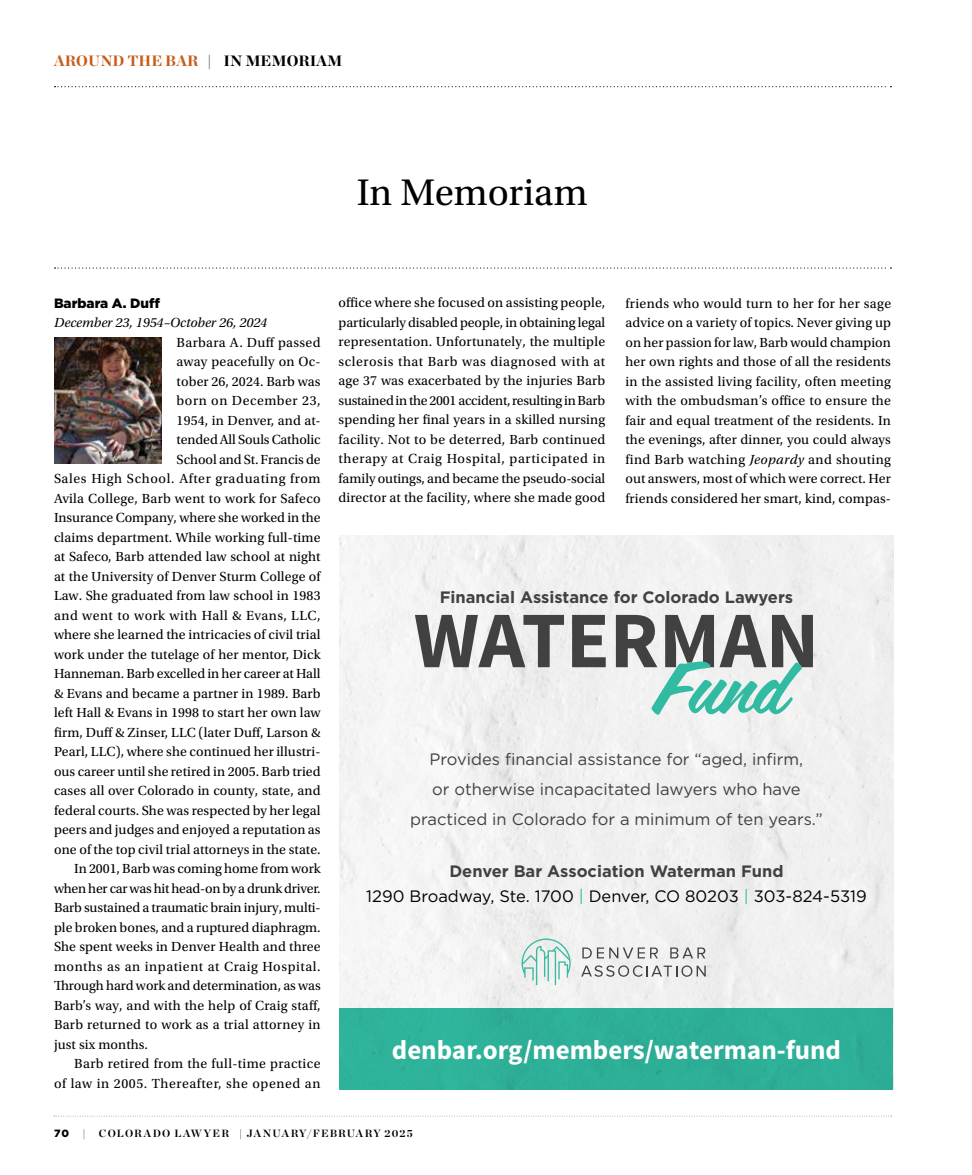
<style>
.page{position:relative;width:972px;height:1175px;background:#fff}
.page>*{position:absolute;margin:0;border:0;box-sizing:border-box;transform-origin:0 0}
.t1{font:700 80.1px "Source Sans Pro";color:#414142}
.t2{font:73.65px "Coffee Service";color:#31bba2}
.t3{font:39px "Utopia Std";color:#000}
.t4{font:700 27px "Source Sans Pro";color:#fff}
.t5{font:16.5px/30px "Gotham";color:#414142;text-align:center}
.t6{font:16.5px/25.5px "Gotham";color:#000;text-align:center}
.t7{font:700 16.5px "Gotham";color:#414142}
.t8{font:900 15px "Chronicle Display";color:#c85c1a}
.t9{font:13.8px/19.5px "Utopia Std";letter-spacing:.01em;color:#000;text-align:justify}
.t10{font:13.8px "Utopia Std";letter-spacing:.04em;color:#000}
.t11{font:13.8px "Utopia Std";letter-spacing:-.015em;color:#000}
.t12{font:13.8px "Utopia Std";letter-spacing:.045em;color:#000}
.t13{font:13.8px "Utopia Std";letter-spacing:.035em;color:#000}
.t14{font:italic 13.8px "Utopia Std";color:#000}
.t15{font:13.8px "Utopia Std";letter-spacing:-.01em;color:#000}
.t16{font:900 13.5px "Gotham";color:#000}
.t17{font:700 10.5px "Chronicle Display";letter-spacing:.115em;color:#000}
.t18{font:900 10.5px "Gotham";color:#000}
.s1{color:#000}
.s2{font-style:italic}
.s3{font-weight:700;color:#414142}
.s4{color:#31bba2}
</style>
<div class="page">
<svg style="left:54px;top:1115px;width:838px;height:1px"></svg>
<svg style="left:55px;top:86px;width:836px;height:1px"></svg>
<img style="left:54px;top:337px;width:108px;height:127px">
<svg style="left:55px;top:267px;width:836px;height:1px"></svg>
<div style="left:340px;top:536px;width:553px;height:472px;background:#f1f1f1"></div>
<div style="left:340px;top:1008px;width:553px;height:81px;background:#2eb098"></div>
<svg style="left:582px;top:947px;width:76px;height:11px"></svg>
<svg style="left:670px;top:947px;width:35px;height:11px"></svg>
<svg style="left:522px;top:938px;width:49px;height:47px"></svg>
<svg style="left:581px;top:965px;width:130px;height:11px"></svg>
<p class="t8" style="left:54px;top:48px;width:290px">AROUND THE BAR <span class="s1">| IN MEMORIAM</span></p>
<h3 class="t3" style="left:357px;top:171px;width:232px">In Memoriam</h3>
<p class="t16" style="left:54px;top:293px;width:108px">Barbara A. Duff</p>
<p class="t14" style="left:54px;top:315px;width:215px">December 23, 1954–October 26, 2024</p>
<p class="t9" style="left:177px;top:333px;width:145px">Barbara A. Duff passed</p>
<p class="t9" style="left:177px;top:352px;width:145px">away peacefully on Oc-</p>
<p class="t9" style="left:177px;top:372px;width:145px">tober 26, 2024. Barb was</p>
<p class="t10" style="left:177px;top:393px;width:145px">born on December 23,</p>
<p class="t9" style="left:177px;top:411px;width:145px">1954, in Denver, and at-</p>
<p class="t15" style="left:177px;top:432px;width:145px">tended All Souls Catholic</p>
<p class="t9" style="left:177px;top:449px;width:146px">School and St. Francis de</p>
<p class="t12" style="left:54px;top:471px;width:268px">Sales High School. After graduating from</p>
<p class="t9" style="left:54px;top:488px;width:268px">Avila College, Barb went to work for Safeco</p>
<p class="t9" style="left:54px;top:508px;width:268px">Insurance Company, where she worked in the</p>
<p class="t9" style="left:54px;top:527px;width:268px">claims department. While working full-time</p>
<p class="t9" style="left:54px;top:547px;width:268px">at Safeco, Barb attended law school at night</p>
<p class="t9" style="left:54px;top:566px;width:268px">at the University of Denver Sturm College of</p>
<p class="t9" style="left:54px;top:586px;width:268px">Law. She graduated from law school in 1983</p>
<p class="t13" style="left:54px;top:607px;width:268px">and went to work with Hall &amp; Evans, LLC,</p>
<p class="t9" style="left:54px;top:625px;width:268px">where she learned the intricacies of civil trial</p>
<p class="t9" style="left:54px;top:644px;width:268px">work under the tutelage of her mentor, Dick</p>
<p class="t9" style="left:54px;top:664px;width:268px">Hanneman. Barb excelled in her career at Hall</p>
<p class="t9" style="left:54px;top:683px;width:268px">&amp; Evans and became a partner in 1989. Barb</p>
<p class="t9" style="left:54px;top:703px;width:268px">left Hall &amp; Evans in 1998 to start her own law</p>
<p class="t9" style="left:54px;top:722px;width:268px">firm, Duff &amp; Zinser, LLC (later Duff, Larson &amp;</p>
<p class="t9" style="left:54px;top:742px;width:268px">Pearl, LLC), where she continued her illustri-</p>
<p class="t9" style="left:54px;top:761px;width:268px">ous career until she retired in 2005. Barb tried</p>
<p class="t9" style="left:54px;top:781px;width:268px">cases all over Colorado in county, state, and</p>
<p class="t9" style="left:54px;top:800px;width:268px">federal courts. She was respected by her legal</p>
<p class="t9" style="left:54px;top:820px;width:268px">peers and judges and enjoyed a reputation as</p>
<p class="t9" style="left:54px;top:839px;width:268px">one of the top civil trial attorneys in the state.</p>
<p class="t9" style="left:74px;top:859px;width:248px">In 2001, Barb was coming home from work</p>
<p class="t11" style="left:54px;top:880px;width:268px">when her car was hit head-on by a drunk driver.</p>
<p class="t9" style="left:54px;top:898px;width:268px">Barb sustained a traumatic brain injury, multi-</p>
<p class="t9" style="left:54px;top:917px;width:268px">ple broken bones, and a ruptured diaphragm.</p>
<p class="t9" style="left:54px;top:937px;width:268px">She spent weeks in Denver Health and three</p>
<p class="t10" style="left:54px;top:958px;width:268px">months as an inpatient at Craig Hospital.</p>
<p class="t9" style="left:54px;top:976px;width:268px">Through hard work and determination, as was</p>
<p class="t9" style="left:54px;top:995px;width:268px">Barb’s way, and with the help of Craig staff,</p>
<p class="t9" style="left:54px;top:1015px;width:268px">Barb returned to work as a trial attorney in</p>
<p class="t9" style="left:54px;top:1034px;width:96px">just six months.</p>
<p class="t9" style="left:74px;top:1054px;width:248px">Barb retired from the full-time practice</p>
<p class="t10" style="left:54px;top:1075px;width:268px">of law in 2005. Thereafter, she opened an</p>
<p class="t9" style="left:339px;top:293px;width:268px">office where she focused on assisting people, particularly disabled people, in obtaining legal representation. Unfortunately, the multiple sclerosis that Barb was diagnosed with at age 37 was exacerbated by the injuries Barb sustained in the 2001 accident, resulting in Barb spending her final years in a skilled nursing facility. Not to be deterred, Barb continued therapy at Craig Hospital, participated in family outings, and became the pseudo-social director at the facility, where she made good</p>
<p class="t9" style="left:626px;top:294px;width:267px">friends who would turn to her for her sage advice on a variety of topics. Never giving up on her passion for law, Barb would champion her own rights and those of all the residents in the assisted living facility, often meeting with the ombudsman’s office to ensure the fair and equal treatment of the residents. In the evenings, after dinner, you could always find Barb watching <span class="s2">Jeopardy</span> and shouting out answers, most of which were correct. Her friends considered her smart, kind, compas-</p>
<p class="t7" style="left:440px;top:586px;width:355px">Financial Assistance for Colorado Lawyers</p>
<h1 class="t1" style="left:414px;top:589px;width:407px">WATERMAN</h1>
<h2 class="t2" style="left:654px;top:638px;width:133px">Fund</h2>
<p class="t5" style="left:410px;top:743px;width:414px">Provides financial assistance for “aged, infirm,<br>or otherwise incapacitated lawyers who have practiced in Colorado for a minimum of ten years.”</p>
<p class="t6" style="left:366px;top:858px;width:502px"><span class="s3">Denver Bar Association Waterman Fund<br></span>1290 Broadway, Ste. 1700 <span class="s4">|</span> Denver, CO 80203 <span class="s4">|</span> 303-824-5319</p>
<h3 class="t4" style="left:392px;top:1032px;width:451px">denbar.org/members/waterman-fund</h3>
<p class="t18" style="left:54px;top:1126px;width:17px">70</p>
<p class="t17" style="left:82px;top:1125px;width:5px">|</p>
<p class="t17" style="left:99px;top:1125px;width:315px">COLORADO LAWYER | JANUARY/FEBRUARY 2025</p>
</div>
